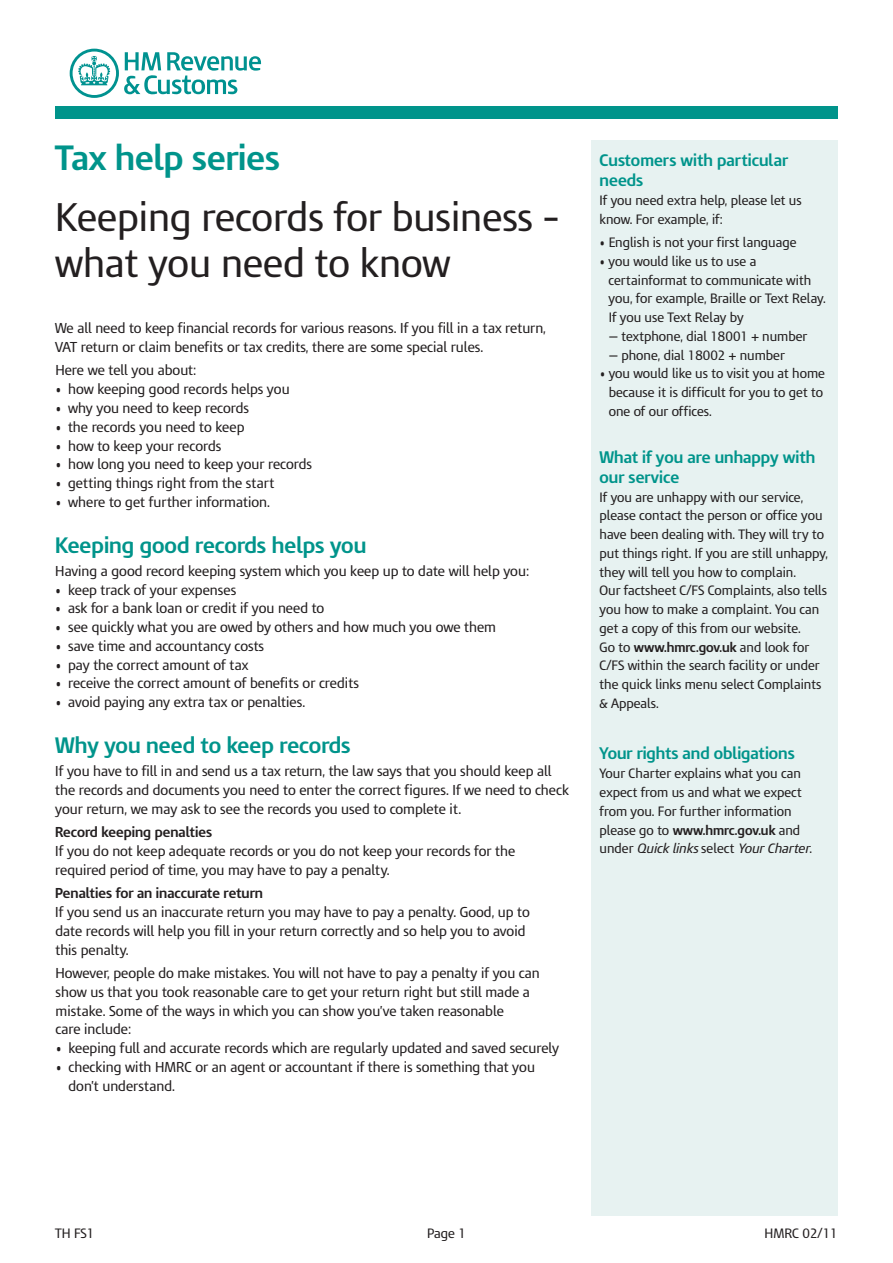
<style>
.page{position:relative;width:893px;height:1263px;background:#fff}
.page>*{position:absolute;margin:0;border:0;box-sizing:border-box;transform-origin:0 0}
.t1{font:37.5px/46.5px "IR Modena";color:#231f20}
.t2{font:700 33px "IR Modena";color:#00948b}
.t3{font:700 21px "IR Modena";color:#00948b}
.t4{font:700 15.75px/20.2px "IR Modena";color:#00948b}
.t5{font:13.5px/18.8px "IR Modena";color:#231f20}
.t6{font:700 13.5px "IR Modena";color:#231f20}
.t7{font:12.75px/18.8px "IR Modena";color:#231f20}
.s1{font-weight:700}
.s2{font-style:italic}
</style>
<div class="page">
<div style="left:591px;top:140px;width:247px;height:1076px;background:#e7f2f1"></div>
<div style="left:55px;top:106px;width:783px;height:13px;background:#00948b"></div>
<svg style="left:70px;top:49px;width:191px;height:49px"></svg>
<h1 class="t2" style="left:55px;top:145px;width:226px">Tax help series</h1>
<p class="t1" style="left:55px;top:197px;width:506px">Keeping records for business – what you need to know</p>
<p class="t5" style="left:55px;top:320px;width:492px">We all need to keep financial records for various reasons. If you fill in a tax return,<br>VAT return or claim benefits or tax credits, there are some special rules.</p>
<p class="t5" style="left:55px;top:362px;width:143px">Here we tell you about:</p>
<p class="t5" style="left:55px;top:381px;width:236px">• how keeping good records helps you</p>
<p class="t5" style="left:55px;top:400px;width:195px">• why you need to keep records</p>
<p class="t5" style="left:55px;top:419px;width:191px">• the records you need to keep</p>
<p class="t5" style="left:55px;top:437px;width:168px">• how to keep your records</p>
<p class="t5" style="left:55px;top:456px;width:258px">• how long you need to keep your records</p>
<p class="t5" style="left:55px;top:475px;width:220px">• getting things right from the start</p>
<p class="t5" style="left:55px;top:494px;width:216px">• where to get further information.</p>
<h3 class="t3" style="left:55px;top:537px;width:313px">Keeping good records helps you</h3>
<p class="t5" style="left:55px;top:563px;width:475px">Having a good record keeping system which you keep up to date will help you:</p>
<p class="t5" style="left:55px;top:582px;width:183px">• keep track of your expenses</p>
<p class="t5" style="left:55px;top:600px;width:271px">• ask for a bank loan or credit if you need to</p>
<p class="t5" style="left:55px;top:619px;width:442px">• see quickly what you are owed by others and how much you owe them</p>
<p class="t5" style="left:55px;top:638px;width:210px">• save time and accountancy costs</p>
<p class="t5" style="left:55px;top:657px;width:195px">• pay the correct amount of tax</p>
<p class="t5" style="left:55px;top:675px;width:305px">• receive the correct amount of benefits or credits</p>
<p class="t5" style="left:55px;top:694px;width:251px">• avoid paying any extra tax or penalties.</p>
<h3 class="t3" style="left:55px;top:737px;width:297px">Why you need to keep records</h3>
<p class="t5" style="left:55px;top:763px;width:515px">If you have to fill in and send us a tax return, the law says that you should keep all the records and documents you need to enter the correct figures. If we need to check your return, we may ask to see the records you used to complete it.</p>
<h5 class="t6" style="left:55px;top:827px;width:158px">Record keeping penalties</h5>
<p class="t5" style="left:55px;top:843px;width:461px">If you do not keep adequate records or you do not keep your records for the required period of time, you may have to pay a penalty.</p>
<p class="t6" style="left:55px;top:888px;width:209px">Penalties for an inaccurate return</p>
<p class="t5" style="left:55px;top:904px;width:476px">If you send us an inaccurate return you may have to pay a penalty. Good, up to date records will help you fill in your return correctly and so help you to avoid this penalty.</p>
<p class="t5" style="left:55px;top:965px;width:486px">However, people do make mistakes. You will not have to pay a penalty if you can show us that you took reasonable care to get your return right but still made a mistake. Some of the ways in which you can show you’ve taken reasonable<br>care include:</p>
<p class="t5" style="left:56px;top:1040px;width:505px">• keeping full and accurate records which are regularly updated and saved securely</p>
<p class="t5" style="left:69px;top:1059px;width:468px;text-indent:-13px">• checking with HMRC or an agent or accountant if there is something that you don’t understand.</p>
<h5 class="t4" style="left:600px;top:151px;width:190px">Customers with particular needs</h5>
<p class="t7" style="left:600px;top:192px;width:204px">If you need extra help, please let us know. For example, if:</p>
<p class="t7" style="left:600px;top:234px;width:199px">• English is not your first language</p>
<p class="t7" style="left:609px;top:253px;width:219px;text-indent:-9px">• you would like us to use a certainformat to communicate with you, for example, Braille or Text Relay.<br>If you use Text Relay by</p>
<p class="t7" style="left:609px;top:328px;width:200px">— textphone, dial 18001 + number</p>
<p class="t7" style="left:609px;top:347px;width:178px">— phone, dial 18002 + number</p>
<p class="t7" style="left:609px;top:365px;width:218px;text-indent:-9px">• you would like us to visit you at home because it is difficult for you to get to one of our offices.</p>
<h5 class="t4" style="left:600px;top:448px;width:217px">What if you are unhappy with our service</h5>
<p class="t7" style="left:600px;top:489px;width:230px">If you are unhappy with our service, please contact the person or office you have been dealing with. They will try to put things right. If you are still unhappy, they will tell you how to complain.<br>Our factsheet C/FS Complaints, also tells you how to make a complaint. You can get a copy of this from our website.<br>Go to <span class="s1">www.hmrc.gov.uk</span> and look for C/FS within the search facility or under the quick links menu select Complaints &amp; Appeals.</p>
<h5 class="t4" style="left:600px;top:745px;width:197px">Your rights and obligations</h5>
<p class="t7" style="left:600px;top:765px;width:214px">Your Charter explains what you can expect from us and what we expect from you. For further information please go to <span class="s1">www.hmrc.gov.uk</span> and under <span class="s2">Quick links</span> select <span class="s2">Your Charter</span>.</p>
<p class="t7" style="left:55px;top:1225px;width:41px">TH FS1</p>
<p class="t7" style="left:427px;top:1225px;width:40px">Page 1</p>
<p class="t7" style="left:764px;top:1225px;width:75px">HMRC 02/11</p>
</div>
